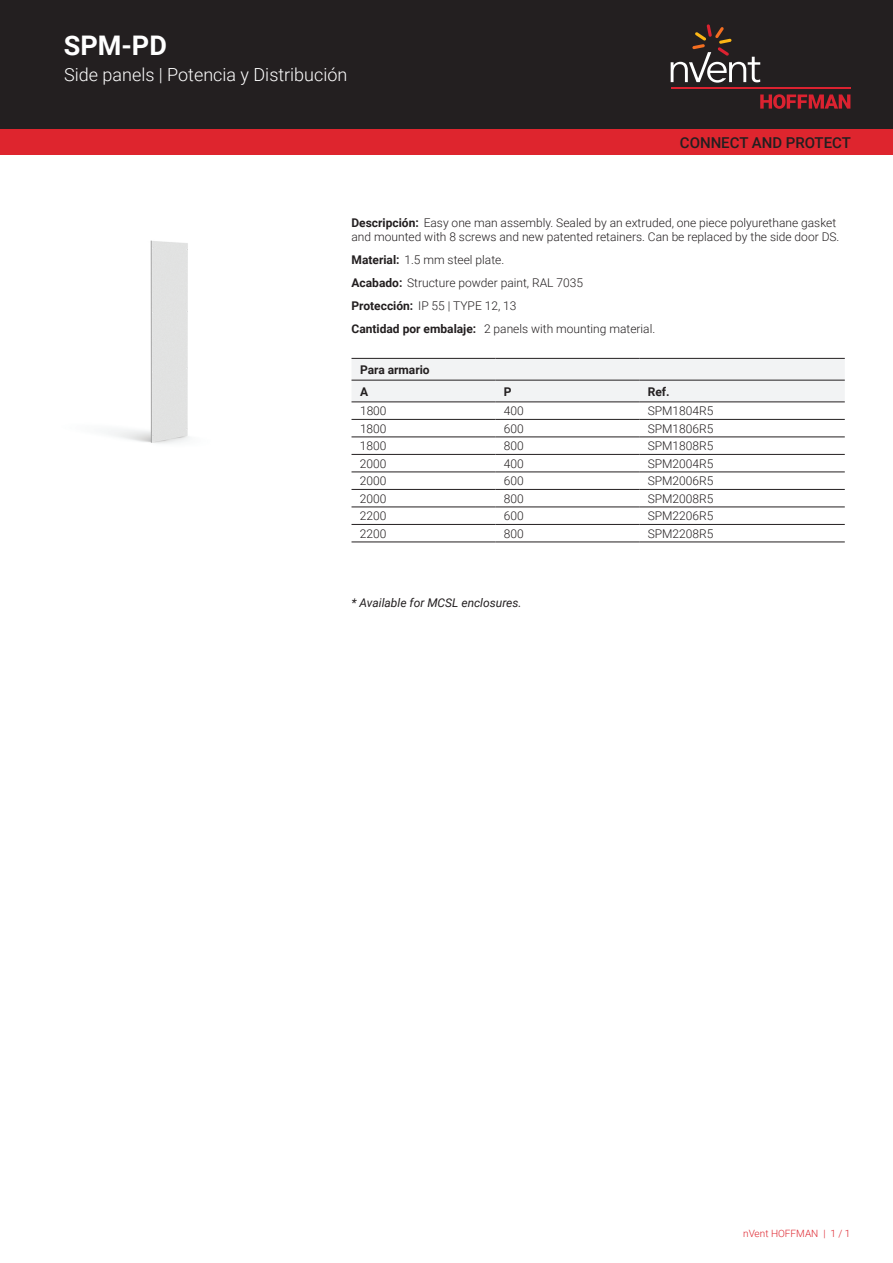
<style>
.page{position:relative;width:893px;height:1263px;background:#fff}
.page>*{position:absolute;margin:0;border:0;box-sizing:border-box;transform-origin:0 0}
.t1{font:700 27px "Roboto";color:#fff}
.t2{font:300 18px "Roboto";color:#fff}
.t3{font:500 15px "Roboto";color:#231f20}
.t4{font:300 12px/23px "Roboto";color:#231f20}
.t5{font:italic 12px "Roboto";color:#231f20}
.t6{font:700 12px/21.8px "Roboto";color:#231f20}
.t7{font:300 10.05px "Roboto";color:#de252e}
.s1{font-weight:700}
</style>
<div class="page">
<div style="left:0;top:0;width:893px;height:129px;background:#231f20"></div>
<svg style="left:760px;top:94px;width:90px;height:15px"></svg>
<hr style="left:671px;top:88px;width:179px;height:1px;background:#db2230">
<svg style="left:671px;top:24px;width:89px;height:59px"></svg>
<div style="left:0;top:129px;width:893px;height:26px;background:#de252e"></div>
<div style="left:351px;top:359px;width:494px;height:43px;background:#f2f3f4"></div>
<hr style="left:351px;top:358px;width:144px;height:1px;background:#231f20">
<hr style="left:495px;top:358px;width:144px;height:1px;background:#231f20">
<hr style="left:639px;top:358px;width:206px;height:1px;background:#231f20">
<hr style="left:351px;top:419px;width:144px;height:1px;background:#231f20">
<hr style="left:495px;top:419px;width:144px;height:1px;background:#231f20">
<hr style="left:639px;top:419px;width:206px;height:1px;background:#231f20">
<hr style="left:351px;top:437px;width:144px;height:1px;background:#231f20">
<hr style="left:495px;top:437px;width:144px;height:1px;background:#231f20">
<hr style="left:639px;top:437px;width:206px;height:1px;background:#231f20">
<hr style="left:351px;top:454px;width:144px;height:1px;background:#231f20">
<hr style="left:495px;top:454px;width:144px;height:1px;background:#231f20">
<hr style="left:639px;top:454px;width:206px;height:1px;background:#231f20">
<hr style="left:351px;top:472px;width:144px;height:1px;background:#231f20">
<hr style="left:495px;top:472px;width:144px;height:1px;background:#231f20">
<hr style="left:639px;top:472px;width:206px;height:1px;background:#231f20">
<hr style="left:351px;top:489px;width:144px;height:1px;background:#231f20">
<hr style="left:495px;top:489px;width:144px;height:1px;background:#231f20">
<hr style="left:639px;top:489px;width:206px;height:1px;background:#231f20">
<hr style="left:351px;top:507px;width:144px;height:1px;background:#231f20">
<hr style="left:495px;top:507px;width:144px;height:1px;background:#231f20">
<hr style="left:639px;top:507px;width:206px;height:1px;background:#231f20">
<hr style="left:351px;top:524px;width:144px;height:1px;background:#231f20">
<hr style="left:495px;top:524px;width:144px;height:1px;background:#231f20">
<hr style="left:639px;top:524px;width:206px;height:1px;background:#231f20">
<hr style="left:351px;top:542px;width:144px;height:1px;background:#231f20">
<hr style="left:495px;top:542px;width:144px;height:1px;background:#231f20">
<hr style="left:639px;top:542px;width:206px;height:1px;background:#231f20">
<hr style="left:351px;top:380px;width:144px;height:1px;background:#231f20">
<hr style="left:495px;top:380px;width:144px;height:1px;background:#231f20">
<hr style="left:639px;top:380px;width:206px;height:1px;background:#231f20">
<hr style="left:351px;top:402px;width:144px;height:1px;background:#231f20">
<hr style="left:495px;top:402px;width:144px;height:1px;background:#231f20">
<hr style="left:639px;top:402px;width:206px;height:1px;background:#231f20">
<img style="left:108px;top:240px;width:82px;height:204px">
<h1 class="t1" style="left:64px;top:27px;width:105px">SPM-PD</h1>
<h2 class="t2" style="left:64px;top:62px;width:285px">Side panels | Potencia y Distribución</h2>
<p class="t3" style="left:680px;top:132px;width:173px">CONNECT AND PROTECT</p>
<p class="t4" style="left:351px;top:215px;width:489px;line-height:14.4px"><span class="s1">Descripción:</span> Easy one man assembly. Sealed by an extruded, one piece polyurethane gasket and mounted with 8 screws and new patented retainers. Can be replaced by the side door DS.</p>
<p class="t4" style="left:351px;top:248px;width:305px"><span class="s1">Material:</span> 1.5 mm steel plate.<br><span class="s1">Acabado:</span> Structure powder paint, RAL 7035<br><span class="s1">Protección:</span> IP 55 | TYPE 12, 13<br><span class="s1">Cantidad por embalaje:</span> 2 panels with mounting material.</p>
<p class="t6" style="left:360px;top:358px;width:71px">Para armario<br>A</p>
<p class="t6" style="left:504px;top:380px;width:9px">P</p>
<p class="t6" style="left:648px;top:380px;width:23px">Ref.</p>
<p class="t4" style="left:360px;top:399px;width:28px">1800</p>
<p class="t4" style="left:504px;top:399px;width:21px">400</p>
<p class="t4" style="left:648px;top:399px;width:67px">SPM1804R5</p>
<p class="t4" style="left:360px;top:416px;width:28px">1800</p>
<p class="t4" style="left:504px;top:416px;width:21px">600</p>
<p class="t4" style="left:648px;top:416px;width:67px">SPM1806R5</p>
<p class="t4" style="left:360px;top:434px;width:28px">1800</p>
<p class="t4" style="left:504px;top:434px;width:21px">800</p>
<p class="t4" style="left:648px;top:434px;width:67px">SPM1808R5</p>
<p class="t4" style="left:360px;top:451px;width:28px">2000</p>
<p class="t4" style="left:504px;top:451px;width:21px">400</p>
<p class="t4" style="left:648px;top:451px;width:67px">SPM2004R5</p>
<p class="t4" style="left:360px;top:469px;width:28px">2000</p>
<p class="t4" style="left:504px;top:469px;width:21px">600</p>
<p class="t4" style="left:648px;top:469px;width:67px">SPM2006R5</p>
<p class="t4" style="left:360px;top:486px;width:28px">2000</p>
<p class="t4" style="left:504px;top:486px;width:21px">800</p>
<p class="t4" style="left:648px;top:486px;width:67px">SPM2008R5</p>
<p class="t4" style="left:360px;top:504px;width:28px">2200</p>
<p class="t4" style="left:504px;top:504px;width:21px">600</p>
<p class="t4" style="left:648px;top:504px;width:67px">SPM2206R5</p>
<p class="t4" style="left:360px;top:521px;width:28px">2200</p>
<p class="t4" style="left:504px;top:521px;width:21px">800</p>
<p class="t4" style="left:648px;top:521px;width:67px">SPM2208R5</p>
<p class="t5" style="left:351px;top:594px;width:172px">* Available for MCSL enclosures.</p>
<p class="t7" style="left:743px;top:1226px;width:109px">nVent HOFFMAN | 1 / 1</p>
</div>
